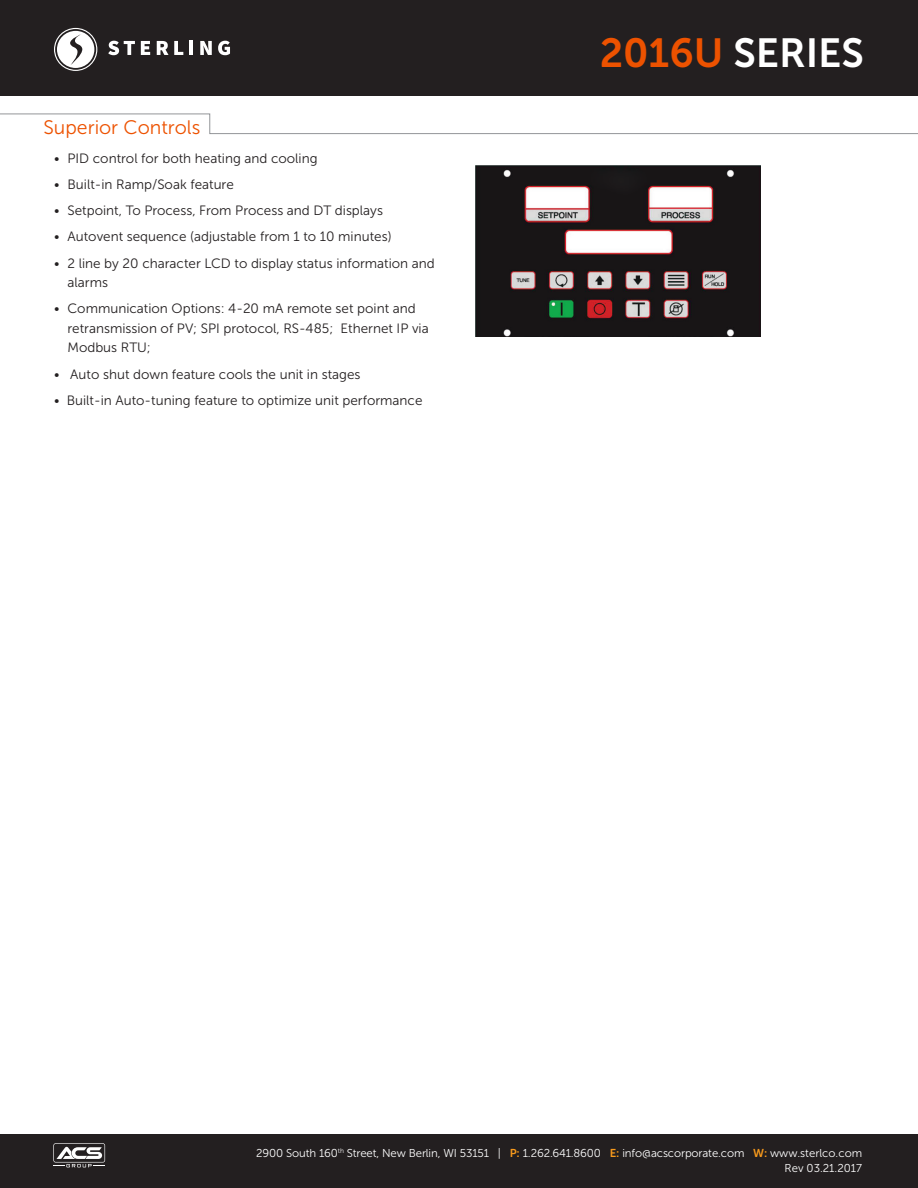
<style>
.page{position:relative;width:918px;height:1188px;background:#fff}
.page>*{position:absolute;margin:0;border:0;box-sizing:border-box;transform-origin:0 0}
.t1{font:40.5px "Museo Sans 700";color:#fff}
.page-text-featured-p{font:19.5px "Museo Sans 300";color:#ed5200}
.t2{font:13.5px/19.5px "Museo Sans 300";color:#231f20}
.t3{font:11.4px "Museo Sans 300";letter-spacing:-.01em;color:#fff}
.s1{color:#ed5200}
.s2{font-family:"Museo Sans 700";color:#f89a1c}
</style>
<div class="page">
<svg style="left:0;top:113px;width:918px;height:21px"></svg>
<div style="left:0;top:0;width:918px;height:95px;background:#231f20"></div>
<svg style="left:200px;top:41px;width:12px;height:14px"></svg>
<svg style="left:218px;top:41px;width:12px;height:14px"></svg>
<svg style="left:108px;top:41px;width:27px;height:14px"></svg>
<svg style="left:141px;top:41px;width:9px;height:14px"></svg>
<svg style="left:157px;top:41px;width:26px;height:14px"></svg>
<hr style="left:190px;top:41px;width:3px;height:14px;background:#fff">
<svg style="left:54px;top:28px;width:43px;height:43px"></svg>
<div style="left:0;top:1134px;width:918px;height:54px;background:#231f20"></div>
<svg style="left:53px;top:1143px;width:52px;height:24px"></svg>
<img style="left:475px;top:166px;width:285px;height:171px">
<p class="page-text-featured-p" style="left:44px;top:117px;width:158px">Superior Controls</p>
<p class="t2" style="left:54px;top:148px;width:265px">• PID control for both heating and cooling</p>
<p class="t2" style="left:54px;top:175px;width:181px">• Built-in Ramp/Soak feature</p>
<p class="t2" style="left:54px;top:201px;width:331px">• Setpoint, To Process, From Process and DT displays</p>
<p class="t2" style="left:54px;top:227px;width:339px">• Autovent sequence (adjustable from 1 to 10 minutes)</p>
<p class="t2" style="left:68px;top:253px;width:369px;text-indent:-14px">• 2 line by 20 character LCD to display status information and alarms</p>
<p class="t2" style="left:68px;top:299px;width:363px;text-indent:-14px">• Communication Options: 4-20 mA remote set point and retransmission of PV; SPI protocol, RS-485; Ethernet IP via<br>Modbus RTU;</p>
<p class="t2" style="left:54px;top:364px;width:308px">• Auto shut down feature cools the unit in stages</p>
<p class="t2" style="left:54px;top:391px;width:370px">• Built-in Auto-tuning feature to optimize unit performance</p>
<p class="t1" style="left:600px;top:30px;width:266px"><span class="s1">2016U</span> SERIES</p>
<p class="t3" style="left:256px;top:1147px;width:608px">2900 South 160<sup>th</sup> Street, New Berlin, WI 53151 | <span class="s2">P:</span> 1.262.641.8600 <span class="s2">E:</span> info@acscorporate.com <span class="s2">W:</span> www.sterlco.com</p>
<p class="t3" style="left:785px;top:1162px;width:79px">Rev 03.21.2017</p>
</div>
